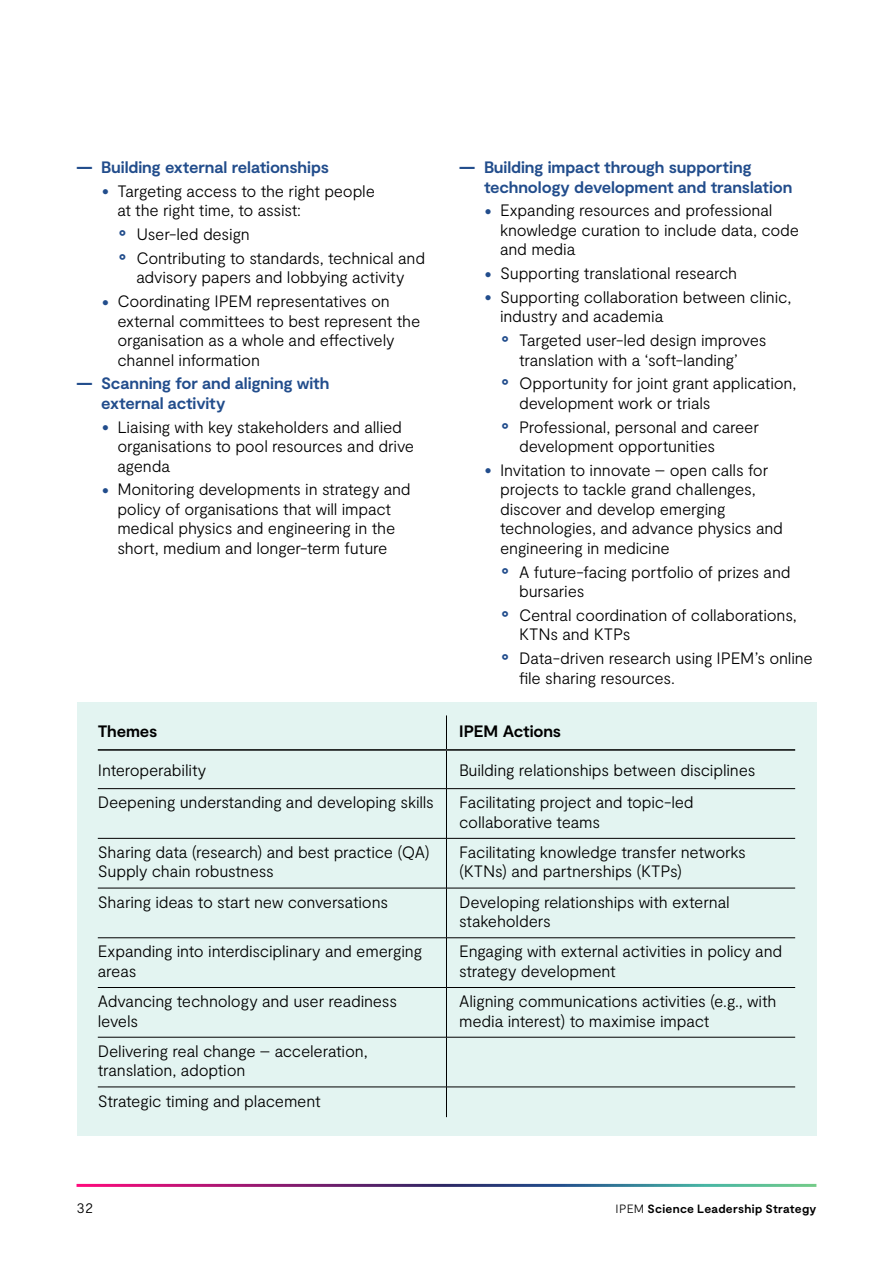
<style>
.page{position:relative;width:893px;height:1263px;background:#fff}
.page>*{position:absolute;margin:0;border:0;box-sizing:border-box;transform-origin:0 0}
.Body_copy___P{font:300 16.5px/19.5px "Moderat";letter-spacing:-.015em;color:#000}
.Body_copy___P-2{font:700 16.5px/19.5px "Moderat";letter-spacing:-.01em;color:#224d8c}
.Body_copy___P-3{font:700 16.5px "Moderat";letter-spacing:-.01em;color:#000}
.t1{font:300 15px "Moderat";color:#000}
.t2{font:700 12px "Moderat";letter-spacing:.025em;color:#000}
.s1{font-weight:900;font-size:19.5px}
.s2{font-weight:900;font-size:30px;color:#224d8c}
.s3{font-weight:500;font-size:30px;color:#224d8c}
.s4{font-weight:300}
</style>
<div class="page">
<div style="left:77px;top:702px;width:739px;height:433px;background:#e3f4f1"></div>
<hr style="left:98px;top:788px;width:348px;height:1px;background:#000">
<hr style="left:446px;top:788px;width:349px;height:1px;background:#000">
<hr style="left:98px;top:838px;width:348px;height:1px;background:#000">
<hr style="left:446px;top:838px;width:349px;height:1px;background:#000">
<hr style="left:98px;top:888px;width:348px;height:1px;background:#000">
<hr style="left:446px;top:888px;width:349px;height:1px;background:#000">
<hr style="left:446px;top:715px;width:1px;height:34px;background:#000">
<hr style="left:446px;top:751px;width:1px;height:37px;background:#000">
<hr style="left:446px;top:789px;width:1px;height:49px;background:#000">
<hr style="left:446px;top:838px;width:1px;height:50px;background:#000">
<hr style="left:446px;top:888px;width:1px;height:49px;background:#000">
<hr style="left:446px;top:938px;width:1px;height:49px;background:#000">
<hr style="left:446px;top:988px;width:1px;height:49px;background:#000">
<hr style="left:446px;top:1037px;width:1px;height:50px;background:#000">
<hr style="left:446px;top:1087px;width:1px;height:30px;background:#000">
<hr style="left:98px;top:987px;width:348px;height:1px;background:#000">
<hr style="left:446px;top:987px;width:349px;height:1px;background:#000">
<hr style="left:98px;top:1037px;width:348px;height:1px;background:#000">
<hr style="left:446px;top:1037px;width:349px;height:1px;background:#000">
<hr style="left:98px;top:1087px;width:348px;height:1px;background:#000">
<hr style="left:446px;top:1087px;width:349px;height:1px;background:#000">
<hr style="left:98px;top:937px;width:348px;height:1px;background:#000">
<hr style="left:446px;top:937px;width:349px;height:1px;background:#000">
<hr style="left:98px;top:749px;width:348px;height:2px;background:#000">
<hr style="left:446px;top:749px;width:349px;height:2px;background:#000">
<p class="Body_copy___P-2" style="left:77px;top:158px;width:254px"><span class="s1">—</span> Building external relationships</p>
<p class="Body_copy___P" style="left:117px;top:182px;width:259px;text-indent:-15px"><span class="s2">•</span> Targeting access to the right people at the right time, to assist:</p>
<p class="Body_copy___P" style="left:117px;top:225px;width:134px"><span class="s3">˚</span> User-led design</p>
<p class="Body_copy___P" style="left:117px;top:249px;width:310px;text-align:center"><span class="s3">˚</span> Contributing to standards, technical and advisory papers and lobbying activity</p>
<p class="Body_copy___P" style="left:117px;top:292px;width:304px;text-indent:-15px"><span class="s2">•</span> Coordinating IPEM representatives on external committees to best represent the organisation as a whole and effectively channel information</p>
<p class="Body_copy___P-2" style="left:101px;top:375px;width:230px;text-indent:-25px"><span class="s1">—</span> Scanning for and aligning with external activity</p>
<p class="Body_copy___P" style="left:117px;top:417px;width:298px;text-indent:-15px"><span class="s2">•</span> Liaising with key stakeholders and allied organisations to pool resources and drive agenda</p>
<p class="Body_copy___P" style="left:102px;top:480px;width:310px;text-align:center"><span class="s2">•</span> Monitoring developments in strategy and policy of organisations that will impact medical physics and engineering in the short, medium and longer-term future</p>
<p class="Body_copy___P-2" style="left:484px;top:158px;width:310px;text-indent:-25px"><span class="s1">—</span> Building impact through supporting technology development and translation</p>
<p class="Body_copy___P" style="left:500px;top:201px;width:301px;text-indent:-15px"><span class="s2">•</span> Expanding resources and professional knowledge curation to include data, code and media</p>
<p class="Body_copy___P" style="left:485px;top:264px;width:254px"><span class="s2">•</span> Supporting translational research</p>
<p class="Body_copy___P" style="left:500px;top:288px;width:293px;text-indent:-15px"><span class="s2">•</span> Supporting collaboration between clinic, industry and academia</p>
<p class="Body_copy___P" style="left:500px;top:331px;width:268px;text-align:center"><span class="s3">˚</span> Targeted user-led design improves translation with a ‘soft-landing’</p>
<p class="Body_copy___P" style="left:519px;top:374px;width:279px;text-indent:-19px"><span class="s3">˚</span> Opportunity for joint grant application, development work or trials</p>
<p class="Body_copy___P" style="left:519px;top:417px;width:241px;text-indent:-19px"><span class="s3">˚</span> Professional, personal and career development opportunities</p>
<p class="Body_copy___P" style="left:500px;top:461px;width:284px;text-indent:-15px"><span class="s2">•</span> Invitation to innovate – open calls for projects to tackle grand challenges, discover and develop emerging technologies, and advance physics and engineering in medicine</p>
<p class="Body_copy___P" style="left:519px;top:562px;width:273px;text-indent:-19px"><span class="s3">˚</span> A future-facing portfolio of prizes and bursaries</p>
<p class="Body_copy___P" style="left:519px;top:606px;width:279px;text-indent:-19px"><span class="s3">˚</span> Central coordination of collaborations,<br>KTNs and KTPs</p>
<p class="Body_copy___P" style="left:519px;top:649px;width:295px;text-indent:-19px"><span class="s3">˚</span> Data-driven research using IPEM’s online file sharing resources.</p>
<p class="Body_copy___P-3" style="left:98px;top:722px;width:61px">Themes</p>
<p class="Body_copy___P-3" style="left:459px;top:722px;width:103px">IPEM Actions</p>
<p class="Body_copy___P" style="left:98px;top:761px;width:110px">Interoperability</p>
<p class="Body_copy___P" style="left:459px;top:761px;width:298px">Building relationships between disciplines</p>
<p class="Body_copy___P" style="left:98px;top:793px;width:338px">Deepening understanding and developing skills</p>
<p class="Body_copy___P" style="left:459px;top:793px;width:236px">Facilitating project and topic-led collaborative teams</p>
<p class="Body_copy___P" style="left:98px;top:843px;width:333px">Sharing data (research) and best practice (QA)<br>Supply chain robustness</p>
<p class="Body_copy___P" style="left:459px;top:843px;width:288px">Facilitating knowledge transfer networks (KTNs) and partnerships (KTPs)</p>
<p class="Body_copy___P" style="left:98px;top:892px;width:292px">Sharing ideas to start new conversations</p>
<p class="Body_copy___P" style="left:459px;top:892px;width:272px">Developing relationships with external stakeholders</p>
<p class="Body_copy___P" style="left:98px;top:942px;width:326px">Expanding into interdisciplinary and emerging areas</p>
<p class="Body_copy___P" style="left:459px;top:942px;width:325px">Engaging with external activities in policy and strategy development</p>
<p class="Body_copy___P" style="left:98px;top:992px;width:301px">Advancing technology and user readiness levels</p>
<p class="Body_copy___P" style="left:459px;top:992px;width:319px">Aligning communications activities (e.g., with media interest) to maximise impact</p>
<p class="Body_copy___P" style="left:98px;top:1041px;width:271px">Delivering real change – acceleration, translation, adoption</p>
<p class="Body_copy___P" style="left:98px;top:1091px;width:224px">Strategic timing and placement</p>
<h1 class="t1" style="left:77px;top:1199px;width:18px">32</h1>
<h1 class="t2" style="left:615px;top:1202px;width:202px"><span class="s4">IPEM</span> Science Leadership Strategy</h1>
</div>
